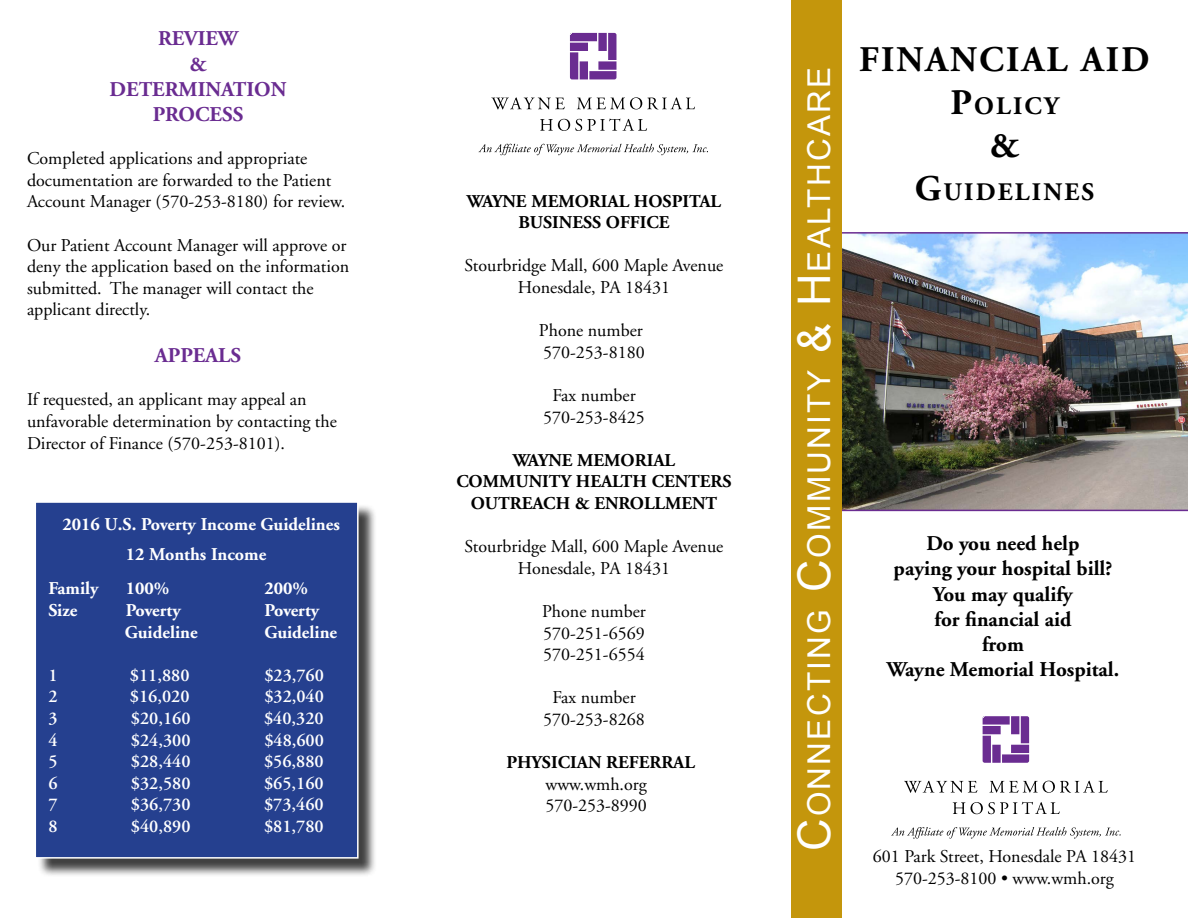
<style>
.page{position:relative;width:1188px;height:918px;background:#fff}
.page>*{position:absolute;margin:0;border:0;box-sizing:border-box;transform-origin:0 0}
.t1{font:700 36px "Adobe Garamond";letter-spacing:.06em;color:#000}
.t2{font:700 36px "Adobe Garamond";color:#000}
.t3{font:31.5px "Arial";letter-spacing:.07em;color:#fff}
.t4{font:700 25.2px "Adobe Garamond";letter-spacing:.085em;color:#000}
.t5{font:700 21px/25.2px "Adobe Garamond";color:#000;text-align:center}
.t6{font:700 21px/25.2px "Adobe Garamond";color:#6a2c91;text-align:center}
.t7{font:18px/21.6px "Adobe Garamond";color:#000;text-align:center}
.t8{font:600 18px "Adobe Garamond";color:#fff}
.t9{font:700 18px/21.6px "Adobe Garamond";color:#000;text-align:center}
.t10{font:700 18px/30.6px "Adobe Garamond";color:#fff;text-align:center}
.s1{font-size:45px}
.s2{font-size:36px}
</style>
<div class="page">
<div style="left:37px;top:504px;width:340px;height:373px;background:#000;opacity:.75"></div>
<div style="left:35px;top:501px;width:324px;height:358px;background:#25408f;border:2px solid #fff"></div>
<img style="left:842px;top:232px;width:346px;height:279px">
<div style="left:791px;top:0;width:51px;height:918px;background:#c4960c"></div>
<svg style="left:981px;top:715px;width:50px;height:49px"></svg>
<svg style="left:983px;top:716px;width:46px;height:47px"></svg>
<svg style="left:904px;top:781px;width:73px;height:12px"></svg>
<svg style="left:989px;top:781px;width:119px;height:12px"></svg>
<svg style="left:953px;top:802px;width:107px;height:12px"></svg>
<svg style="left:891px;top:827px;width:230px;height:12px"></svg>
<svg style="left:569px;top:32px;width:49px;height:49px"></svg>
<svg style="left:570px;top:33px;width:46px;height:46px"></svg>
<svg style="left:491px;top:97px;width:74px;height:13px"></svg>
<svg style="left:577px;top:97px;width:118px;height:12px"></svg>
<svg style="left:540px;top:118px;width:107px;height:13px"></svg>
<svg style="left:478px;top:144px;width:230px;height:11px"></svg>
<p class="t6" style="left:110px;top:27px;width:178px">REVIEW<br>&amp;<br>DETERMINATION<br>PROCESS</p>
<p class="t7" style="left:27px;top:148px;width:320px;text-align:left">Completed applications and appropriate documentation are forwarded to the Patient<br>Account Manager (570-253-8180) for review.</p>
<p class="t7" style="left:27px;top:235px;width:324px;text-align:left">Our Patient Account Manager will approve or deny the application based on the information submitted. The manager will contact the applicant directly.</p>
<p class="t6" style="left:155px;top:343px;width:88px">APPEALS</p>
<p class="t7" style="left:27px;top:389px;width:311px;text-align:left">If requested, an applicant may appeal an unfavorable determination by contacting the<br>Director of Finance (570-253-8101).</p>
<p class="t10" style="left:62px;top:509px;width:279px">2016 U.S. Poverty Income Guidelines<br>12 Months Income</p>
<p class="t10" style="left:48px;top:574px;width:52px">Family</p>
<p class="t10" style="left:126px;top:574px;width:45px">100%</p>
<p class="t10" style="left:264px;top:574px;width:45px">200%</p>
<p class="t10" style="left:48px;top:595px;width:30px">Size</p>
<p class="t10" style="left:126px;top:595px;width:57px">Poverty</p>
<p class="t10" style="left:264px;top:595px;width:57px">Poverty</p>
<p class="t10" style="left:125px;top:617px;width:74px">Guideline</p>
<p class="t10" style="left:264px;top:617px;width:74px">Guideline</p>
<p class="t8" style="left:48px;top:665px;width:11px">1</p>
<p class="t8" style="left:130px;top:665px;width:61px">$11,880</p>
<p class="t8" style="left:264px;top:665px;width:61px">$23,760</p>
<p class="t8" style="left:48px;top:687px;width:11px">2</p>
<p class="t8" style="left:130px;top:687px;width:61px">$16,020</p>
<p class="t8" style="left:264px;top:687px;width:61px">$32,040</p>
<p class="t8" style="left:48px;top:708px;width:11px">3</p>
<p class="t8" style="left:131px;top:708px;width:61px">$20,160</p>
<p class="t8" style="left:264px;top:708px;width:61px">$40,320</p>
<p class="t8" style="left:48px;top:730px;width:11px">4</p>
<p class="t8" style="left:131px;top:730px;width:61px">$24,300</p>
<p class="t8" style="left:264px;top:730px;width:61px">$48,600</p>
<p class="t8" style="left:48px;top:752px;width:11px">5</p>
<p class="t8" style="left:131px;top:752px;width:61px">$28,440</p>
<p class="t8" style="left:264px;top:752px;width:61px">$56,880</p>
<p class="t8" style="left:48px;top:773px;width:11px">6</p>
<p class="t8" style="left:131px;top:773px;width:61px">$32,580</p>
<p class="t8" style="left:264px;top:773px;width:61px">$65,160</p>
<p class="t8" style="left:48px;top:795px;width:11px">7</p>
<p class="t8" style="left:131px;top:795px;width:61px">$36,730</p>
<p class="t8" style="left:264px;top:795px;width:61px">$73,460</p>
<p class="t8" style="left:48px;top:816px;width:11px">8</p>
<p class="t8" style="left:131px;top:816px;width:61px">$40,890</p>
<p class="t8" style="left:264px;top:816px;width:61px">$81,780</p>
<p class="t9" style="left:467px;top:191px;width:256px">WAYNE MEMORIAL HOSPITAL<br>BUSINESS OFFICE</p>
<p class="t7" style="left:465px;top:255px;width:260px">Stourbridge Mall, 600 Maple Avenue<br>Honesdale, PA 18431</p>
<p class="t7" style="left:539px;top:320px;width:107px;text-align:left">Phone number<br>570-253-8180</p>
<p class="t7" style="left:543px;top:385px;width:103px">Fax number<br>570-253-8425</p>
<p class="t9" style="left:456px;top:450px;width:277px">WAYNE MEMORIAL<br>COMMUNITY HEALTH CENTERS<br>OUTREACH &amp; ENROLLMENT</p>
<p class="t7" style="left:465px;top:536px;width:260px">Stourbridge Mall, 600 Maple Avenue<br>Honesdale, PA 18431</p>
<p class="t7" style="left:542px;top:601px;width:105px;text-align:justify">Phone number 570-251-6569<br>570-251-6554</p>
<p class="t7" style="left:543px;top:687px;width:103px">Fax number<br>570-253-8268</p>
<p class="t9" style="left:506px;top:752px;width:190px">PHYSICIAN REFERRAL</p>
<p class="t7" style="left:545px;top:774px;width:103px;text-align:left">www.wmh.org<br>570-253-8990</p>
<h2 class="t3" style="left:798px;top:851px;width:786px;rotate:-90deg"><span class="s1">C</span>onnecting <span class="s1">C</span>ommunity <span class="s1">&amp; H</span>ealthcare</h2>
<h1 class="t1" style="left:859px;top:40px;width:292px">FINANCIAL AID</h1>
<h3 class="t4" style="left:950px;top:92px;width:110px"><span class="s2">P</span>OLICY</h3>
<h1 class="t2" style="left:990px;top:126px;width:31px">&amp;</h1>
<h3 class="t4" style="left:915px;top:178px;width:181px"><span class="s2">G</span>UIDELINES</h3>
<p class="t5" style="left:887px;top:531px;width:234px">Do you need help<br>paying your hospital bill?<br>You may qualify<br>for financial aid<br>from<br>Wayne Memorial Hospital.</p>
<p class="t7" style="left:873px;top:846px;width:265px">601 Park Street, Honesdale PA 18431<br>570-253-8100 • www.wmh.org</p>
</div>
